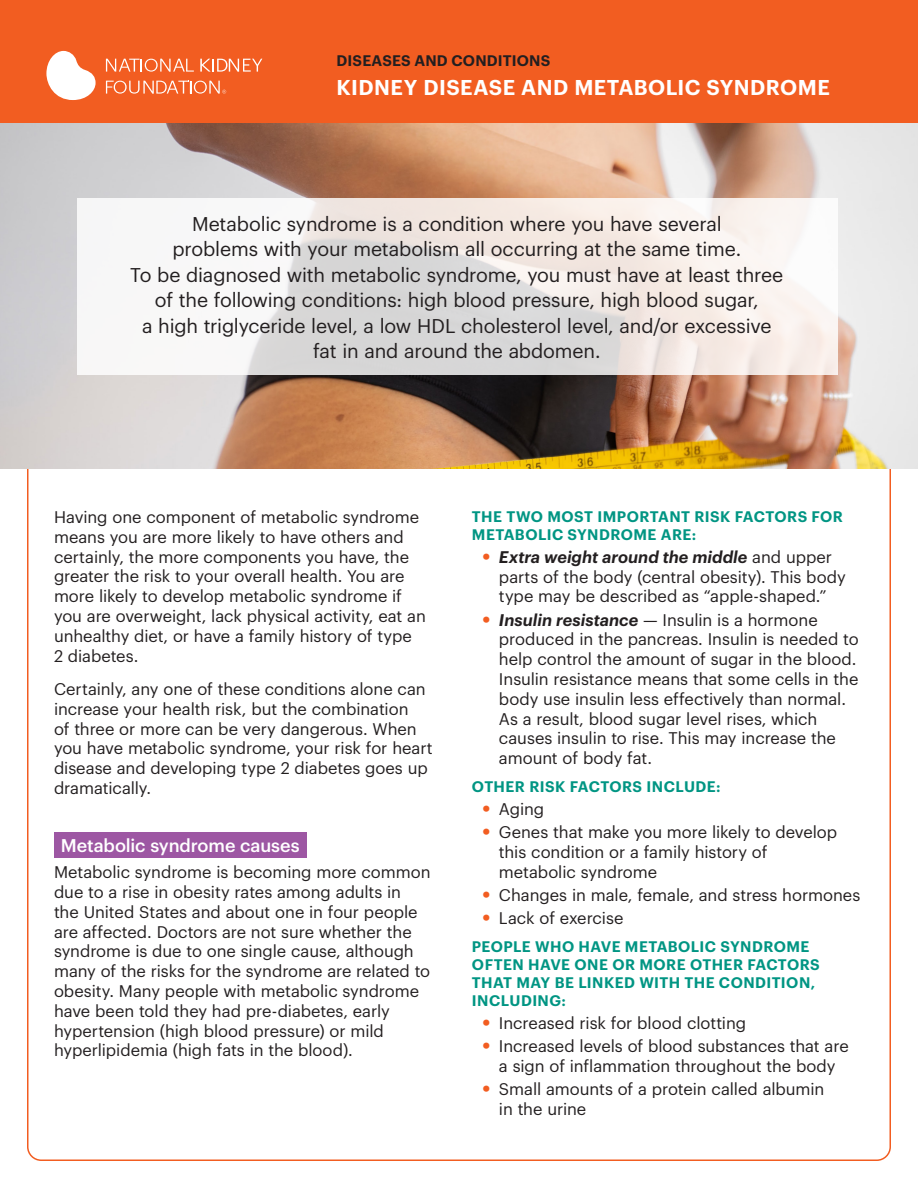
<style>
.page{position:relative;width:918px;height:1188px;background:#fff}
.page>*{position:absolute;margin:0;border:0;box-sizing:border-box;transform-origin:0 0}
.Title{font:600 21px "Graphik";letter-spacing:.02em;color:#fff}
.BodyIntro{font:19.5px/25.5px "Graphik";letter-spacing:-.01em;color:#231f20;text-align:center}
.Head1{font:500 18px "Graphik";letter-spacing:-.005em;color:#fff}
.Body1{font:16.5px/19.8px "Graphik";letter-spacing:-.005em;color:#231f20}
.Head3{font:600 15px/18px "Graphik";letter-spacing:.03em;color:#009583}
.Eyebrow1{font:600 15px "Graphik";letter-spacing:.01em;color:#231f20}
.s1{font-weight:700;font-size:21px;color:#f25d21}
.s2{font-weight:600;font-style:italic}
</style>
<div class="page">
<div style="left:0;top:0;width:918px;height:148px;background:#f25d21"></div>
<svg style="left:46px;top:51px;width:50px;height:49px"></svg>
<svg style="left:106px;top:59px;width:88px;height:13px"></svg>
<svg style="left:200px;top:59px;width:62px;height:13px"></svg>
<svg style="left:106px;top:81px;width:120px;height:13px"></svg>
<div style="left:54px;top:832px;width:252px;height:26px;background:#9d57a3"></div>
<img style="left:0;top:123px;width:918px;height:346px">
<svg style="left:78px;top:198px;width:760px;height:177px"></svg>
<p class="Eyebrow1" style="left:336px;top:49px;width:215px">DISEASES AND CONDITIONS</p>
<p class="Title" style="left:336px;top:71px;width:495px">KIDNEY DISEASE AND METABOLIC SYNDROME</p>
<p class="BodyIntro" style="left:130px;top:209px;width:655px">Metabolic syndrome is a condition where you have several<br>problems with your metabolism all occurring at the same time.<br>To be diagnosed with metabolic syndrome, you must have at least three of the following conditions: high blood pressure, high blood sugar,<br>a high triglyceride level, a low HDL cholesterol level, and/or excessive fat in and around the abdomen.</p>
<p class="Body1" style="left:54px;top:506px;width:373px">Having one component of metabolic syndrome means you are more likely to have others and certainly, the more components you have, the greater the risk to your overall health. You are more likely to develop metabolic syndrome if you are overweight, lack physical activity, eat an unhealthy diet, or have a family history of type<br>2 diabetes.</p>
<p class="Body1" style="left:54px;top:678px;width:380px">Certainly, any one of these conditions alone can increase your health risk, but the combination<br>of three or more can be very dangerous. When you have metabolic syndrome, your risk for heart disease and developing type 2 diabetes goes up dramatically.</p>
<p class="Head1" style="left:61px;top:831px;width:240px">Metabolic syndrome causes</p>
<p class="Body1" style="left:54px;top:861px;width:378px">Metabolic syndrome is becoming more common due to a rise in obesity rates among adults in<br>the United States and about one in four people are affected. Doctors are not sure whether the syndrome is due to one single cause, although many of the risks for the syndrome are related to obesity. Many people with metabolic syndrome have been told they had pre-diabetes, early hypertension (high blood pressure) or mild hyperlipidemia (high fats in the blood).</p>
<p class="Head3" style="left:472px;top:506px;width:373px">THE TWO MOST IMPORTANT RISK FACTORS FOR<br>METABOLIC SYNDROME ARE:</p>
<p class="Body1" style="left:499px;top:546px;width:348px;text-indent:-16px"><span class="s1">•</span> <span class="s2">Extra weight around the middle</span> and upper parts of the body (central obesity). This body type may be described as “apple-shaped.”</p>
<p class="Body1" style="left:499px;top:608px;width:361px;text-indent:-16px"><span class="s1">•</span> <span class="s2">Insulin resistance</span> — Insulin is a hormone produced in the pancreas. Insulin is needed to help control the amount of sugar in the blood.<br>Insulin resistance means that some cells in the body use insulin less effectively than normal.<br>As a result, blood sugar level rises, which causes insulin to rise. This may increase the amount of body fat.</p>
<p class="Head3" style="left:472px;top:776px;width:250px">OTHER RISK FACTORS INCLUDE:</p>
<p class="Body1" style="left:482px;top:798px;width:63px"><span class="s1">•</span> Aging</p>
<p class="Body1" style="left:499px;top:821px;width:340px;text-indent:-16px"><span class="s1">•</span> Genes that make you more likely to develop this condition or a family history of metabolic syndrome</p>
<p class="Body1" style="left:482px;top:884px;width:379px"><span class="s1">•</span> Changes in male, female, and stress hormones</p>
<p class="Body1" style="left:482px;top:907px;width:142px"><span class="s1">•</span> Lack of exercise</p>
<p class="Head3" style="left:472px;top:936px;width:349px">PEOPLE WHO HAVE METABOLIC SYNDROME<br>OFTEN HAVE ONE OR MORE OTHER FACTORS<br>THAT MAY BE LINKED WITH THE CONDITION,<br>INCLUDING:</p>
<p class="Body1" style="left:482px;top:1012px;width:265px"><span class="s1">•</span> Increased risk for blood clotting</p>
<p class="Body1" style="left:482px;top:1035px;width:368px;text-align:center"><span class="s1">•</span> Increased levels of blood substances that are a sign of inflammation throughout the body</p>
<p class="Body1" style="left:499px;top:1078px;width:327px;text-indent:-16px"><span class="s1">•</span> Small amounts of a protein called albumin in the urine</p>
</div>
